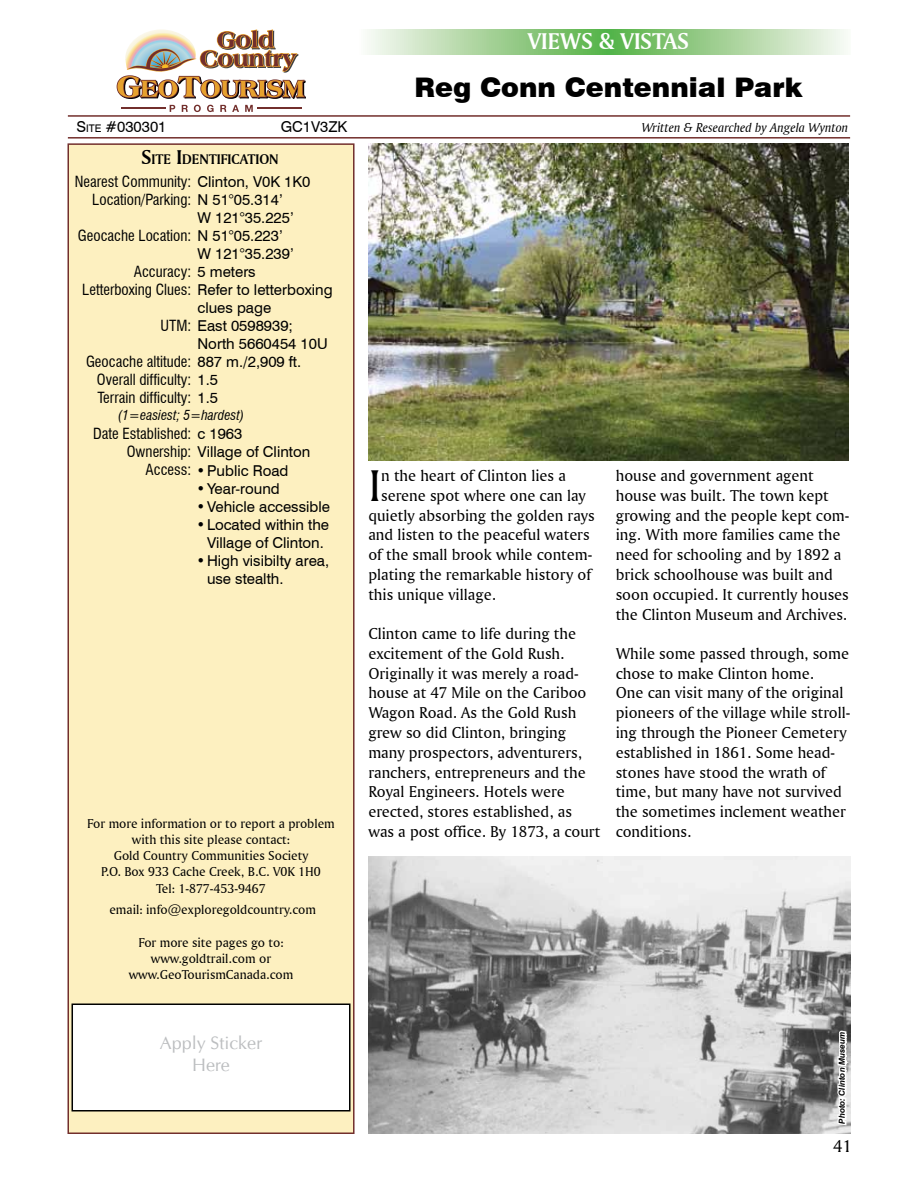
<style>
.page{position:relative;width:918px;height:1188px;background:#fff}
.page>*{position:absolute;margin:0;border:0;box-sizing:border-box;transform-origin:0 0}
.t1{font:46.8px "Amerigo BT Roman A";color:#000}
.t2{font:900 27px "Swiss 721 BT";color:#000}
.t3{font:24px "Amerigo BT Bold A";color:#fff}
.t4{font:18px/21.6px "CG Omega";color:#bcbec0;text-align:center}
.t5{font:18px "Amerigo BT Roman A";color:#000}
.t6{font:16.5px/19.8px "Amerigo BT Roman A";color:#000}
.t7{font:condensed 15px/18px "Swiss 721 BT";color:#000}
.t8{font:15px/18px "Swiss 721 BT";color:#000;text-align:center}
.t9{font:15px "Swiss 721 BT";color:#000}
.t10{font:14.7px "Amerigo BT Bold A";color:#000}
.t11{font:13.5px/16.2px "Amerigo BT Roman A";color:#000;text-align:center}
.t12{font:13.5px "Amerigo BT Italic A";color:#000}
.t13{font:italic condensed 13.5px "Swiss 721 BT";color:#000}
.t14{font:italic 700 8.25px "Swiss 721 BT";color:#000}
.s1{font-size:10.5px}
.s2{font-size:21px}
.s3{font-stretch:normal}
.s4{font-stretch:condensed}
</style>
<div class="page">
<svg style="left:116px;top:29px;width:190px;height:83px"></svg>
<hr style="left:122px;top:107px;width:44px;height:2px;background:#722f2c">
<hr style="left:258px;top:107px;width:44px;height:2px;background:#722f2c">
<div style="left:68px;top:143px;width:287px;height:991px;background:#fdf0c0;border:2px solid #722f2c"></div>
<div style="left:72px;top:1004px;width:278px;height:107px;background:#fff"></div>
<div style="left:72px;top:1004px;width:279px;height:108px;border:2px solid #000"></div>
<hr style="left:68px;top:115px;width:782px;height:2px;background:#722f2c">
<hr style="left:68px;top:137px;width:782px;height:2px;background:#722f2c">
<img style="left:368px;top:856px;width:482px;height:278px">
<svg style="left:367px;top:29px;width:479px;height:26px;background:#a5d39a"></svg>
<svg style="left:816px;top:1029px;width:35px;height:98px"></svg>
<img style="left:368px;top:143px;width:480px;height:317px">
<h3 class="t3" style="left:528px;top:27px;width:163px">VIEWS &amp; VISTAS</h3>
<h2 class="t2" style="left:414px;top:71px;width:390px">Reg Conn Centennial Park</h2>
<p class="t9" style="left:76px;top:118px;width:92px">S<span class="s1">ite</span> #030301</p>
<p class="t12" style="left:642px;top:120px;width:208px">Written &amp; Researched by Angela Wynton</p>
<p class="t9" style="left:281px;top:118px;width:68px">GC1V3ZK</p>
<p class="t10" style="left:141px;top:150px;width:139px"><span class="s2">S</span>ITE <span class="s2">I</span>DENTIFICATION</p>
<p class="t7" style="left:75px;top:173px;width:237px">Nearest Community: <span class="s3">Clinton, V0K 1K0</span></p>
<p class="t7" style="left:92px;top:191px;width:192px">Location/Parking: <span class="s3">N 51°05.314’</span></p>
<p class="t8" style="left:198px;top:209px;width:98px">W 121°35.225’</p>
<p class="t7" style="left:78px;top:227px;width:206px">Geocache Location: <span class="s3">N 51°05.223’</span></p>
<p class="t8" style="left:198px;top:245px;width:98px">W 121°35.239’</p>
<p class="t7" style="left:134px;top:263px;width:123px">Accuracy: <span class="s3">5 meters</span></p>
<p class="t8" style="left:82px;top:281px;width:252px"><span class="s4">Letterboxing Clues:</span> Refer to letterboxing</p>
<p class="t8" style="left:198px;top:299px;width:75px">clues page</p>
<p class="t8" style="left:160px;top:317px;width:134px"><span class="s4">UTM:</span> East 0598939;</p>
<p class="t8" style="left:198px;top:335px;width:132px">North 5660454 10U</p>
<p class="t7" style="left:86px;top:353px;width:217px">Geocache altitude: <span class="s3">887 m./2,909 ft.</span></p>
<p class="t7" style="left:97px;top:371px;width:123px">Overall difficulty: <span class="s3">1.5</span></p>
<p class="t7" style="left:97px;top:389px;width:122px">Terrain difficulty: <span class="s3">1.5</span></p>
<p class="t7" style="left:127px;top:425px;width:185px;text-indent:-34px">Date Established: <span class="s3">c 1963<br></span>Ownership: <span class="s3">Village of Clinton</span></p>
<p class="t13" style="left:118px;top:407px;width:128px">(1=easiest; 5=hardest)</p>
<p class="t8" style="left:146px;top:462px;width:144px"><span class="s4">Access:</span> •Public Road</p>
<p class="t8" style="left:196px;top:480px;width:85px">•Year-round</p>
<p class="t8" style="left:196px;top:498px;width:135px">•Vehicle accessible</p>
<p class="t8" style="left:196px;top:516px;width:134px">•Located within the<br>Village of Clinton.</p>
<p class="t8" style="left:207px;top:552px;width:124px;text-align:left;text-indent:-10px">•High visibilty area, use stealth.</p>
<p class="t11" style="left:87px;top:815px;width:249px">For more information or to report a problem with this site please contact:<br>Gold Country Communities Society<br>P.O. Box 933 Cache Creek, B.C. V0K 1H0<br>Tel: 1-877-453-9467</p>
<p class="t11" style="left:109px;top:901px;width:208px">email: info@exploregoldcountry.com</p>
<p class="t11" style="left:129px;top:934px;width:166px">For more site pages go to: www.goldtrail.com or www.GeoTourismCanada.com</p>
<p class="t4" style="left:160px;top:1032px;width:104px">Apply Sticker<br>Here</p>
<h1 class="t1" style="left:368px;top:457px;width:14px">I</h1>
<p class="t6" style="left:381px;top:465px;width:186px">n the heart of Clinton lies a</p>
<p class="t6" style="left:381px;top:485px;width:206px">serene spot where one can lay</p>
<p class="t6" style="left:368px;top:505px;width:228px">quietly absorbing the golden rays</p>
<p class="t6" style="left:368px;top:525px;width:223px">and listen to the peaceful waters</p>
<p class="t6" style="left:368px;top:544px;width:225px">of the small brook while contem-</p>
<p class="t6" style="left:368px;top:564px;width:224px">plating the remarkable history of</p>
<p class="t6" style="left:368px;top:584px;width:129px">this unique village.</p>
<p class="t6" style="left:368px;top:623px;width:233px">Clinton came to life during the excitement of the Gold Rush.<br>Originally it was merely a road&shy;house at 47 Mile on the Cariboo<br>Wagon Road. As the Gold Rush grew so did Clinton, bringing many prospectors, adventurers, ranchers, entrepreneurs and the<br>Royal Engineers. Hotels were erected, stores established, as was a post office. By 1873, a court</p>
<p class="t6" style="left:616px;top:465px;width:235px">house and government agent house was built. The town kept growing and the people kept com&shy;ing. With more families came the need for schooling and by 1892 a brick schoolhouse was built and soon occupied. It currently houses the Clinton Museum and Archives.</p>
<p class="t6" style="left:616px;top:643px;width:236px">While some passed through, some chose to make Clinton home.<br>One can visit many of the original pioneers of the village while stroll&shy;ing through the Pioneer Cemetery established in 1861. Some head&shy;stones have stood the wrath of time, but many have not survived the sometimes inclement weather conditions.</p>
<p class="t14" style="left:837px;top:1124px;width:94px;rotate:-90deg">Photo: Clinton Museum</p>
<p class="t5" style="left:833px;top:1135px;width:20px">41</p>
</div>
